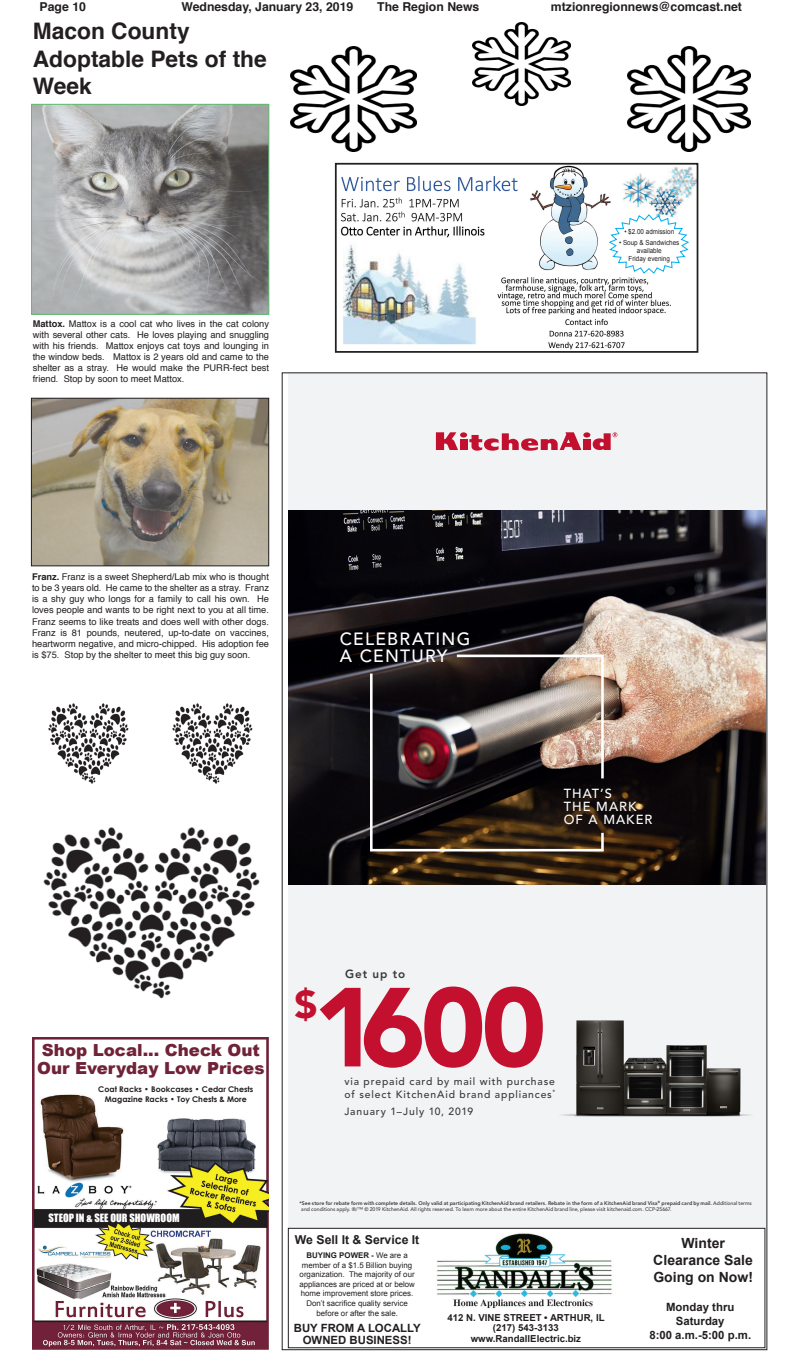
<style>
.page{position:relative;width:796px;height:1355px;background:#fff}
.page>*{position:absolute;margin:0;border:0;box-sizing:border-box;transform-origin:0 0}
.t1{font:900 110.95px "Avenir LT Std";color:#c3102f}
.t2{font:900 38.68px "Avenir LT Std";color:#c3102f}
.t3{font:700 22.75px/27.3px "Helvetica";color:#231f20}
.t4{font:500 17.59px/17.6px "Avenir LT Std";letter-spacing:.07em;color:#fff}
.t5{font:900 16.62px/18.4px "Arial";color:#702238}
.t6{font:700 14px/16.8px "Arial";color:#231f20;text-align:center}
.t7{font:500 13.04px/13px "Avenir LT Std";letter-spacing:.08em;color:#fff}
.t8{font:700 12.25px "Helvetica";color:#231f20}
.t9{font:700 12.25px "Arial";color:#231f20}
.t10{font:800 11.72px "Avenir LT Std";letter-spacing:.08em;color:#383839}
.t11{font:700 11.38px/14px "Arial";color:#231f20;text-align:center}
.t12{font:10.5px "Impact";color:#fff}
.t13{font:500 10.41px/13px "Avenir LT Std";letter-spacing:.08em;color:#383839}
.t14{font:700 9.62px/10.5px "Arial";color:#231f20;text-align:center}
.t15{font:9.28px/11.1px "Helvetica";color:#231f20;text-align:justify}
.t16{font:7.88px/9.5px "Arial";color:#231f20;text-align:center}
.t17{font:700 7.88px/9.5px "Century Gothic";color:#231f20;text-align:center}
.t18{font:7px/7.9px "Arial";color:#231f20;text-align:center;scale:.9 1}
.t19{font:500 5.25px/6.6px "Avenir LT Std";color:#383839}
.s1{font-weight:700}
.s2{font-weight:800}
</style>
<div class="page">
<img style="left:33px;top:400px;width:234px;height:164px">
<div style="left:31px;top:398px;width:238px;height:168px;border:1px solid #231f20"></div>
<img style="left:33px;top:106px;width:234px;height:207px">
<div style="left:31px;top:104px;width:238px;height:211px;border:1px solid #5dbd6f"></div>
<img style="left:48px;top:703px;width:81px;height:81px">
<img style="left:172px;top:703px;width:81px;height:81px">
<img style="left:340px;top:166px;width:355px;height:184px">
<div style="left:335px;top:163px;width:363px;height:190px;border:2px solid #231f20"></div>
<svg style="left:607px;top:214px;width:83px;height:60px"></svg>
<img style="left:32px;top:1037px;width:236px;height:312px">
<div style="left:61px;top:1211px;width:113px;height:11px;background:#231f20"></div>
<div style="left:60px;top:1211px;width:114px;height:12px;border:1px solid #231f20"></div>
<div style="left:288px;top:373px;width:477px;height:855px;background:#f2f3f4"></div>
<img style="left:288px;top:510px;width:477px;height:374px">
<div style="left:288px;top:1228px;width:477px;height:120px;border:1px solid #231f20"></div>
<svg style="left:436px;top:432px;width:181px;height:19px"></svg>
<img style="left:562px;top:1020px;width:188px;height:97px">
<img style="left:368px;top:653px;width:237px;height:199px">
<div style="left:289px;top:1231px;width:474px;height:114px;background:#fff"></div>
<img style="left:437px;top:1233px;width:175px;height:76px">
<img style="left:290px;top:47px;width:126px;height:104px">
<img style="left:473px;top:22px;width:97px;height:84px">
<img style="left:627px;top:47px;width:123px;height:104px">
<img style="left:43px;top:827px;width:217px;height:172px">
<p class="t8" style="left:40px;top:-3px;width:48px">Page 10</p>
<p class="t8" style="left:181px;top:-3px;width:173px">Wednesday, January 23, 2019</p>
<p class="t8" style="left:377px;top:-3px;width:104px">The Region News</p>
<p class="t8" style="left:551px;top:-3px;width:192px">mtzionregionnews@comcast.net</p>
<p class="t3" style="left:33px;top:18px;width:235px">Macon County<br>Adoptable Pets of the<br>Week</p>
<p class="t15" style="left:33px;top:318px;width:238px"><span class="s1">Mattox.</span> Mattox is a cool cat who lives in the cat colony with several other cats. He loves playing and snuggling with his friends. Mattox enjoys cat toys and lounging in the window beds. Mattox is 2 years old and came to the shelter as a stray. He would make the PURR-fect best friend. Stop by soon to meet Mattox.</p>
<p class="t18" style="left:624px;top:228px;width:57px">• $2.00 admission</p>
<p class="t18" style="left:619px;top:239px;width:69px">• Soup &amp; Sandwiches available<br>Friday evening</p>
<p class="t15" style="left:32px;top:571px;width:238px"><span class="s1">Franz.</span> Franz is a sweet Shepherd/Lab mix who is thought to be 3 years old. He came to the shelter as a stray. Franz is a shy guy who longs for a family to call his own. He loves people and wants to be right next to you at all time.<br>Franz seems to like treats and does well with other dogs.<br>Franz is 81 pounds, neutered, up-to-date on vaccines, heartworm negative, and micro-chipped. His adoption fee is $75. Stop by the shelter to meet this big guy soon.</p>
<p class="t4" style="left:340px;top:630px;width:132px">CELEBRATING<br>A CENTURY</p>
<p class="t7" style="left:563px;top:787px;width:90px">THAT’S<br>THE MARK<br>OF A MAKER</p>
<p class="t5" style="left:37px;top:1041px;width:229px">Shop Local... Check Out<br>Our Everyday Low Prices</p>
<p class="t17" style="left:98px;top:1084px;width:156px">Coat Racks • Bookcases • Cedar Chests<br>Magazine Racks • Toy Chests &amp; More</p>
<p class="t10" style="left:345px;top:967px;width:62px">Get up to</p>
<p class="t2" style="left:294px;top:981px;width:24px">$</p>
<p class="t1" style="left:313px;top:960px;width:235px">1600</p>
<p class="t13" style="left:344px;top:1075px;width:212px">via prepaid card by mail with purchase of select KitchenAid brand appliances<sup>*</sup></p>
<p class="t13" style="left:344px;top:1104px;width:130px">January 1–July 10, 2019</p>
<p class="t12" style="left:48px;top:1211px;width:133px">STEOP IN &amp; SEE OUR SHOWROOM</p>
<p class="t19" style="left:301px;top:1199px;width:452px;text-indent:-2px"><span class="s2">*See store for rebate form with complete details. Only valid at participating KitchenAid brand retailers. Rebate in the form of a KitchenAid brand Visa</span><sup>®</sup> <span class="s2">prepaid card by mail.</span> Additional terms and conditions apply. ®/™ © 2019 KitchenAid. All rights reserved. To learn more about the entire KitchenAid brand line, please visit kitchenaid.com. CCP-25667.</p>
<p class="t9" style="left:295px;top:1232px;width:126px">We Sell It &amp; Service It</p>
<p class="t16" style="left:299px;top:1250px;width:117px"><span class="s1">BUYING POWER -</span> We are a member of a $1.5 Billion buying organization. The majority of our appliances are priced at or below home improvement store prices.<br>Don’t sacrifice quality service</p>
<p class="t16" style="left:316px;top:1308px;width:83px">before or after the sale.</p>
<p class="t11" style="left:294px;top:1322px;width:128px;line-height:12.2px">BUY FROM A LOCALLY<br>OWNED BUSINESS!</p>
<p class="t6" style="left:653px;top:1234px;width:101px">Winter<br>Clearance Sale<br>Going on Now!</p>
<p class="t14" style="left:447px;top:1312px;width:159px">412 N. VINE STREET • ARTHUR, IL (217) 543-3133 www.RandallElectric.biz</p>
<p class="t11" style="left:649px;top:1299px;width:103px">Monday thru<br>Saturday<br>8:00 a.m.-5:00 p.m.</p>
</div>
